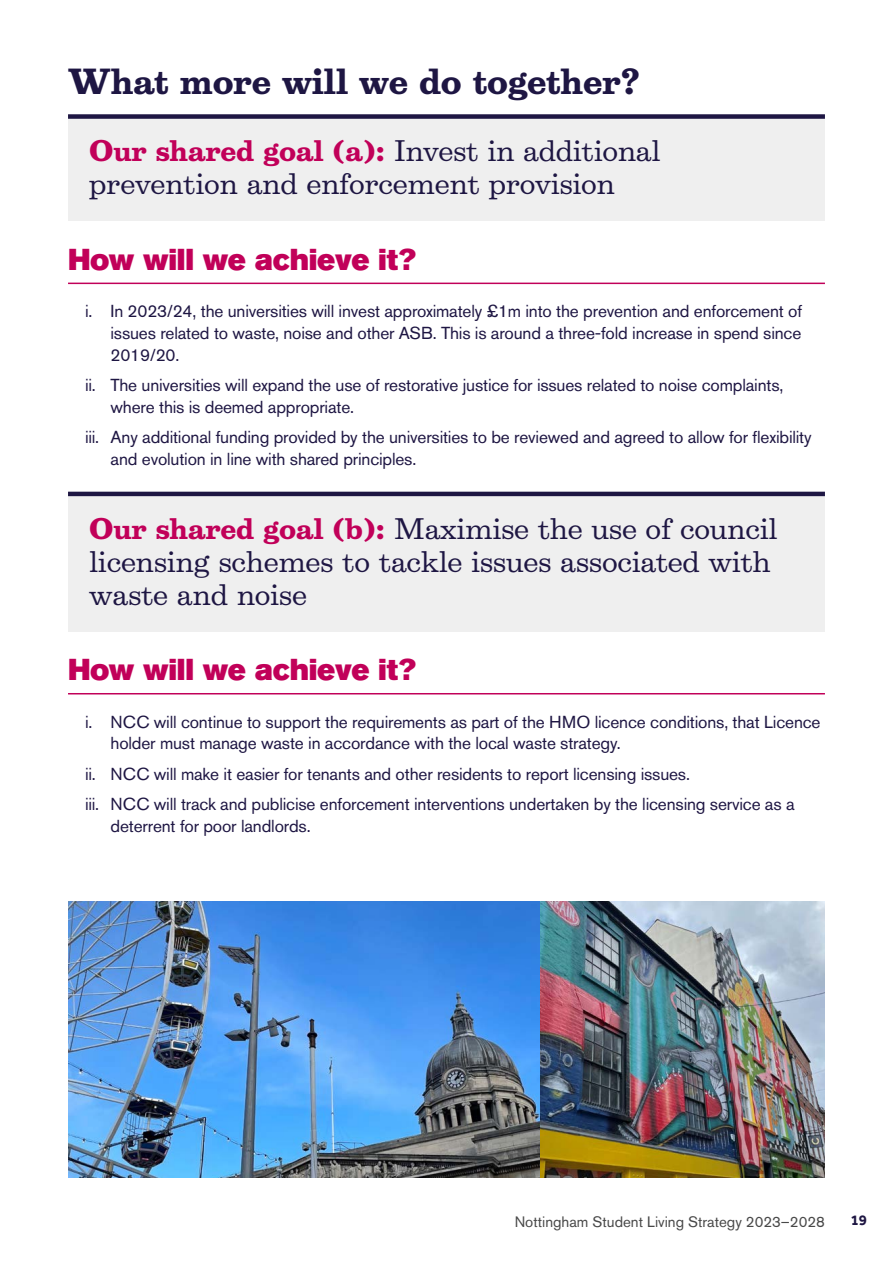
<style>
.page{position:relative;width:893px;height:1263px;background:#fff}
.page>*{position:absolute;margin:0;border:0;box-sizing:border-box;transform-origin:0 0}
.H2_left_BLUE{font:700 33px "Belizio";letter-spacing:-.01em;color:#1e1643}
.h3_PINK_BOLD{font:30px "Akzidenz Grotesk BE Super";letter-spacing:-.01em;color:#c10059}
.H2_box_header{font:27px/33px "Belizio";letter-spacing:-.01em;color:#1e1643}
.ROMAN_num_bullets{font:17.25px/21.8px "Akzidenz Grotesk BE";letter-spacing:-.01em;color:#1e1643}
.t1{font:15px "Akzidenz Grotesk BE";color:#484848}
.t2{font:700 15px "Effra";color:#1e1643}
.s1{font-weight:700;color:#c10059}
</style>
<div class="page">
<div style="left:68px;top:119px;width:757px;height:102px;background:#efefef"></div>
<div style="left:68px;top:114px;width:757px;height:5px;background:#1e1643"></div>
<hr style="left:68px;top:283px;width:757px;height:1px;background:#c10059">
<div style="left:68px;top:496px;width:757px;height:135px;background:#efefef"></div>
<hr style="left:68px;top:492px;width:757px;height:4px;background:#1e1643">
<hr style="left:68px;top:693px;width:757px;height:1px;background:#c10059">
<img style="left:68px;top:901px;width:473px;height:277px">
<img style="left:541px;top:901px;width:284px;height:277px">
<p class="H2_left_BLUE" style="left:68px;top:63px;width:574px">What more will we do together?</p>
<p class="H2_box_header" style="left:89px;top:135px;width:573px"><span class="s1">Our shared goal (a):</span> Invest in additional prevention and enforcement provision</p>
<p class="h3_PINK_BOLD" style="left:68px;top:242px;width:349px">How will we achieve it?</p>
<p class="ROMAN_num_bullets" style="left:111px;top:300px;width:693px;text-align:justify;text-indent:-26px">i. In 2023/24, the universities will invest approximately £1m into the prevention and enforcement of issues related to waste, noise and other ASB. This is around a three-fold increase in spend since 2019/20.</p>
<p class="ROMAN_num_bullets" style="left:111px;top:374px;width:674px;text-indent:-26px">ii. The universities will expand the use of restorative justice for issues related to noise complaints, where this is deemed appropriate.</p>
<p class="ROMAN_num_bullets" style="left:111px;top:426px;width:703px;text-indent:-26px">iii. Any additional funding provided by the universities to be reviewed and agreed to allow for flexibility and evolution in line with shared principles.</p>
<p class="H2_box_header" style="left:89px;top:513px;width:690px"><span class="s1">Our shared goal (b):</span> Maximise the use of council licensing schemes to tackle issues associated with waste and noise</p>
<p class="h3_PINK_BOLD" style="left:68px;top:652px;width:349px">How will we achieve it?</p>
<p class="ROMAN_num_bullets" style="left:111px;top:710px;width:711px;text-indent:-26px">i. NCC will continue to support the requirements as part of the HMO licence conditions, that Licence holder must manage waste in accordance with the local waste strategy.</p>
<p class="ROMAN_num_bullets" style="left:85px;top:762px;width:606px">ii. NCC will make it easier for tenants and other residents to report licensing issues.</p>
<p class="ROMAN_num_bullets" style="left:111px;top:793px;width:686px;text-indent:-26px">iii. NCC will track and publicise enforcement interventions undertaken by the licensing service as a deterrent for poor landlords.</p>
<p class="t1" style="left:515px;top:1213px;width:312px">Nottingham Student Living Strategy 2023–2028</p>
<p class="t2" style="left:851px;top:1211px;width:18px">19</p>
</div>
